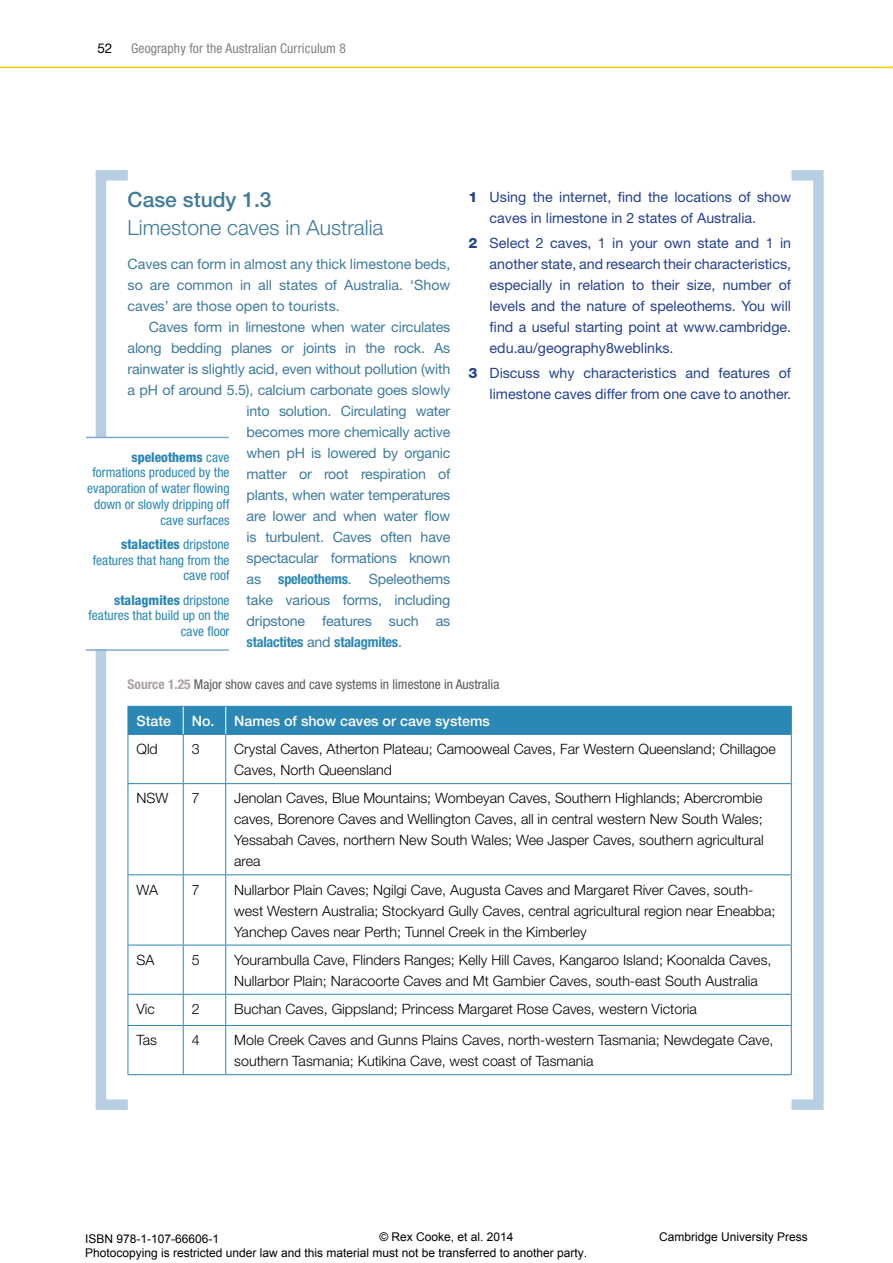
<style>
.page{position:relative;width:893px;height:1263px;background:#fff}
.page>*{position:absolute;margin:0;border:0;box-sizing:border-box;transform-origin:0 0}
.t1{font:300 21px "Helvetica Neue CE";color:#3f7b9b}
.t2{font:500 21px "Helvetica Neue";color:#3f7b9b}
.t3{font:300 14.25px/21px "Helvetica Neue";color:#000}
.t4{font:14.25px/21px "Helvetica Neue";letter-spacing:-.015em;color:#3f7b9b;text-align:justify}
.t5{font:14.25px/21px "Helvetica Neue";color:#25408f}
.t6{font:500 14.25px "Helvetica Neue";color:#fff}
.t7{font:700 condensed 14.25px "Helvetica Neue";letter-spacing:-.015em;color:#2b87b4}
.t8{font:condensed 13.5px/15.8px "Helvetica Neue";color:#2b87b4;text-align:right}
.t9{font:condensed 13.5px "Helvetica Neue";color:#58595b}
.t10{font:condensed 13.5px "Helvetica Neue";letter-spacing:.01em;color:#808285}
.t11{font:13.5px "Helvetica Neue";color:#000}
.t12{font:12px/14.4px "Arial";color:#000}
.s1{font-weight:700;font-stretch:condensed;color:#2b87b4}
.s2{font-weight:400;font-stretch:normal;color:#3f7b9b}
.s3{font-weight:800}
.s4{font-weight:700;color:#a9a1a1}
</style>
<div class="page">
<hr style="left:0;top:67px;width:893px;height:1px;background:#ffcb05">
<div style="left:96px;top:170px;width:37px;height:940px;border:10px solid #b8cfe3"></div>
<div style="left:786px;top:170px;width:38px;height:940px;border:10px solid #b8cfe3"></div>
<div style="left:85px;top:437px;width:145px;height:212px;background:#fff"></div>
<hr style="left:86px;top:437px;width:143px;height:1px;background:#7dacce">
<hr style="left:86px;top:649px;width:143px;height:2px;background:#7dacce">
<hr style="left:128px;top:734px;width:55px;height:1px;background:#2b87b4">
<hr style="left:128px;top:735px;width:1px;height:48px;background:#2b87b4">
<hr style="left:183px;top:734px;width:43px;height:1px;background:#2b87b4">
<hr style="left:183px;top:735px;width:1px;height:48px;background:#2b87b4">
<hr style="left:226px;top:734px;width:566px;height:1px;background:#2b87b4">
<hr style="left:225px;top:735px;width:1px;height:48px;background:#2b87b4">
<hr style="left:791px;top:735px;width:1px;height:48px;background:#2b87b4">
<hr style="left:128px;top:783px;width:55px;height:1px;background:#2b87b4">
<hr style="left:128px;top:784px;width:1px;height:90px;background:#2b87b4">
<hr style="left:183px;top:783px;width:43px;height:1px;background:#2b87b4">
<hr style="left:183px;top:784px;width:1px;height:90px;background:#2b87b4">
<hr style="left:226px;top:783px;width:566px;height:1px;background:#2b87b4">
<hr style="left:225px;top:784px;width:1px;height:90px;background:#2b87b4">
<hr style="left:791px;top:784px;width:1px;height:90px;background:#2b87b4">
<hr style="left:128px;top:874px;width:55px;height:1px;background:#2b87b4">
<hr style="left:128px;top:875px;width:1px;height:70px;background:#2b87b4">
<hr style="left:183px;top:874px;width:43px;height:1px;background:#2b87b4">
<hr style="left:183px;top:875px;width:1px;height:70px;background:#2b87b4">
<hr style="left:226px;top:874px;width:566px;height:1px;background:#2b87b4">
<hr style="left:225px;top:875px;width:1px;height:70px;background:#2b87b4">
<hr style="left:791px;top:875px;width:1px;height:70px;background:#2b87b4">
<hr style="left:128px;top:945px;width:55px;height:1px;background:#2b87b4">
<hr style="left:128px;top:945px;width:1px;height:49px;background:#2b87b4">
<hr style="left:183px;top:945px;width:43px;height:1px;background:#2b87b4">
<hr style="left:183px;top:945px;width:1px;height:49px;background:#2b87b4">
<hr style="left:226px;top:945px;width:566px;height:1px;background:#2b87b4">
<hr style="left:225px;top:945px;width:1px;height:49px;background:#2b87b4">
<hr style="left:791px;top:945px;width:1px;height:49px;background:#2b87b4">
<hr style="left:128px;top:994px;width:55px;height:1px;background:#2b87b4">
<hr style="left:128px;top:995px;width:1px;height:30px;background:#2b87b4">
<hr style="left:183px;top:994px;width:43px;height:1px;background:#2b87b4">
<hr style="left:183px;top:995px;width:1px;height:30px;background:#2b87b4">
<hr style="left:226px;top:994px;width:566px;height:1px;background:#2b87b4">
<hr style="left:225px;top:995px;width:1px;height:30px;background:#2b87b4">
<hr style="left:791px;top:995px;width:1px;height:30px;background:#2b87b4">
<hr style="left:128px;top:1025px;width:55px;height:1px;background:#2b87b4">
<hr style="left:128px;top:1026px;width:1px;height:48px;background:#2b87b4">
<hr style="left:183px;top:1025px;width:43px;height:1px;background:#2b87b4">
<hr style="left:183px;top:1026px;width:1px;height:48px;background:#2b87b4">
<hr style="left:226px;top:1025px;width:566px;height:1px;background:#2b87b4">
<hr style="left:225px;top:1026px;width:1px;height:48px;background:#2b87b4">
<hr style="left:791px;top:1026px;width:1px;height:48px;background:#2b87b4">
<hr style="left:128px;top:1074px;width:55px;height:1px;background:#2b87b4">
<hr style="left:183px;top:1074px;width:43px;height:1px;background:#2b87b4">
<hr style="left:226px;top:1074px;width:566px;height:1px;background:#2b87b4">
<div style="left:128px;top:706px;width:664px;height:28px;background:#2b87b4"></div>
<hr style="left:892px;top:170px;width:1px;height:950px;background:#f3737c">
<p class="t11" style="left:97px;top:40px;width:17px">52</p>
<p class="t10" style="left:131px;top:41px;width:216px">Geography for the Australian Curriculum 8</p>
<h1 class="t2" style="left:128px;top:187px;width:145px">Case study 1.3</h1>
<h1 class="t1" style="left:128px;top:215px;width:257px">Limestone caves in Australia</h1>
<p class="t4" style="left:128px;top:253px;width:324px">Caves can form in almost any thick limestone beds, so are common in all states of Australia. ‘Show caves’ are those open to tourists.</p>
<p class="t4" style="left:149px;top:316px;width:303px">Caves form in limestone when water circulates</p>
<p class="t4" style="left:128px;top:337px;width:324px">along bedding planes or joints in the rock. As</p>
<p class="t4" style="left:128px;top:358px;width:324px">rainwater is slightly acid, even without pollution (with</p>
<p class="t4" style="left:128px;top:379px;width:324px">a pH of around 5.5), calcium carbonate goes slowly</p>
<p class="t4" style="left:247px;top:400px;width:205px">into solution. Circulating water</p>
<p class="t4" style="left:247px;top:421px;width:205px">becomes more chemically active</p>
<p class="t4" style="left:247px;top:442px;width:205px">when pH is lowered by organic</p>
<p class="t4" style="left:247px;top:463px;width:205px">matter or root respiration of</p>
<p class="t4" style="left:247px;top:484px;width:205px">plants, when water temperatures</p>
<p class="t4" style="left:247px;top:505px;width:205px">are lower and when water flow</p>
<p class="t4" style="left:247px;top:526px;width:205px">is turbulent. Caves often have</p>
<p class="t4" style="left:247px;top:547px;width:205px">spectacular formations known</p>
<p class="t4" style="left:247px;top:568px;width:205px">as <span class="s1">speleothems</span>. Speleothems</p>
<p class="t4" style="left:247px;top:589px;width:205px">take various forms, including</p>
<p class="t4" style="left:247px;top:610px;width:205px">dripstone features such as</p>
<p class="t7" style="left:247px;top:634px;width:157px">stalactites <span class="s2">and</span> stalagmites<span class="s2">.</span></p>
<p class="t8" style="left:87px;top:449px;width:144px"><span class="s3">speleothems</span> cave formations produced by the evaporation of water flowing down or slowly dripping off cave surfaces</p>
<p class="t8" style="left:93px;top:536px;width:138px"><span class="s3">stalactites</span> dripstone features that hang from the cave roof</p>
<p class="t8" style="left:88px;top:592px;width:143px"><span class="s3">stalagmites</span> dripstone features that build up on the cave floor</p>
<p class="t5" style="left:490px;top:186px;width:303px;text-indent:-21px"><span class="s3">1</span> Using the internet, find the locations of show caves in limestone in 2 states of Australia.</p>
<p class="t5" style="left:490px;top:232px;width:303px;text-align:justify;text-indent:-21px"><span class="s3">2</span> Select 2 caves, 1 in your own state and 1 in another state, and research their characteristics, especially in relation to their size, number of levels and the nature of speleothems. You will find a useful starting point at www.cambridge. edu.au/geography8weblinks.</p>
<p class="t5" style="left:468px;top:363px;width:324px;text-align:right"><span class="s3">3</span> Discuss why characteristics and features of limestone caves differ from one cave to another.</p>
<p class="t9" style="left:128px;top:676px;width:373px"><span class="s4">Source 1.25</span> Major show caves and cave systems in limestone in Australia</p>
<p class="t6" style="left:136px;top:712px;width:36px">State</p>
<p class="t6" style="left:192px;top:712px;width:300px">No. Names of show caves or cave systems</p>
<p class="t3" style="left:136px;top:738px;width:23px">Qld</p>
<p class="t3" style="left:192px;top:738px;width:9px">3</p>
<p class="t3" style="left:234px;top:738px;width:543px">Crystal Caves, Atherton Plateau; Camooweal Caves, Far Western Queensland; Chillagoe<br>Caves, North Queensland</p>
<p class="t3" style="left:136px;top:787px;width:33px">NSW</p>
<p class="t3" style="left:192px;top:787px;width:9px">7</p>
<p class="t3" style="left:234px;top:787px;width:531px;text-align:justify">Jenolan Caves, Blue Mountains; Wombeyan Caves, Southern Highlands; Abercrombie caves, Borenore Caves and Wellington Caves, all in central western New South Wales; Yessabah Caves, northern New South Wales; Wee Jasper Caves, southern agricultural area</p>
<p class="t3" style="left:136px;top:879px;width:23px">WA</p>
<p class="t3" style="left:192px;top:879px;width:9px">7</p>
<p class="t3" style="left:234px;top:879px;width:543px">Nullarbor Plain Caves; Ngilgi Cave, Augusta Caves and Margaret River Caves, south&shy;west Western Australia; Stockyard Gully Caves, central agricultural region near Eneabba;<br>Yanchep Caves near Perth; Tunnel Creek in the Kimberley</p>
<p class="t3" style="left:136px;top:949px;width:19px">SA</p>
<p class="t3" style="left:192px;top:949px;width:9px">5</p>
<p class="t3" style="left:234px;top:949px;width:539px">Yourambulla Cave, Flinders Ranges; Kelly Hill Caves, Kangaroo Island; Koonalda Caves,<br>Nullarbor Plain; Naracoorte Caves and Mt Gambier Caves, south-east South Australia</p>
<p class="t3" style="left:136px;top:998px;width:20px">Vic</p>
<p class="t3" style="left:192px;top:998px;width:9px">2</p>
<p class="t3" style="left:234px;top:998px;width:464px">Buchan Caves, Gippsland; Princess Margaret Rose Caves, western Victoria</p>
<p class="t3" style="left:136px;top:1029px;width:22px">Tas</p>
<p class="t3" style="left:192px;top:1029px;width:9px">4</p>
<p class="t3" style="left:234px;top:1029px;width:541px">Mole Creek Caves and Gunns Plains Caves, north-western Tasmania; Newdegate Cave, southern Tasmania; Kutikina Cave, west coast of Tasmania</p>
<p class="t12" style="left:379px;top:1230px;width:136px">© Rex Cooke, et al. 2014</p>
<p class="t12" style="left:659px;top:1230px;width:150px">Cambridge University Press</p>
<p class="t12" style="left:85px;top:1231px;width:504px">ISBN 978-1-107-66606-1<br>Photocopying is restricted under law and this material must not be transferred to another party.</p>
</div>
